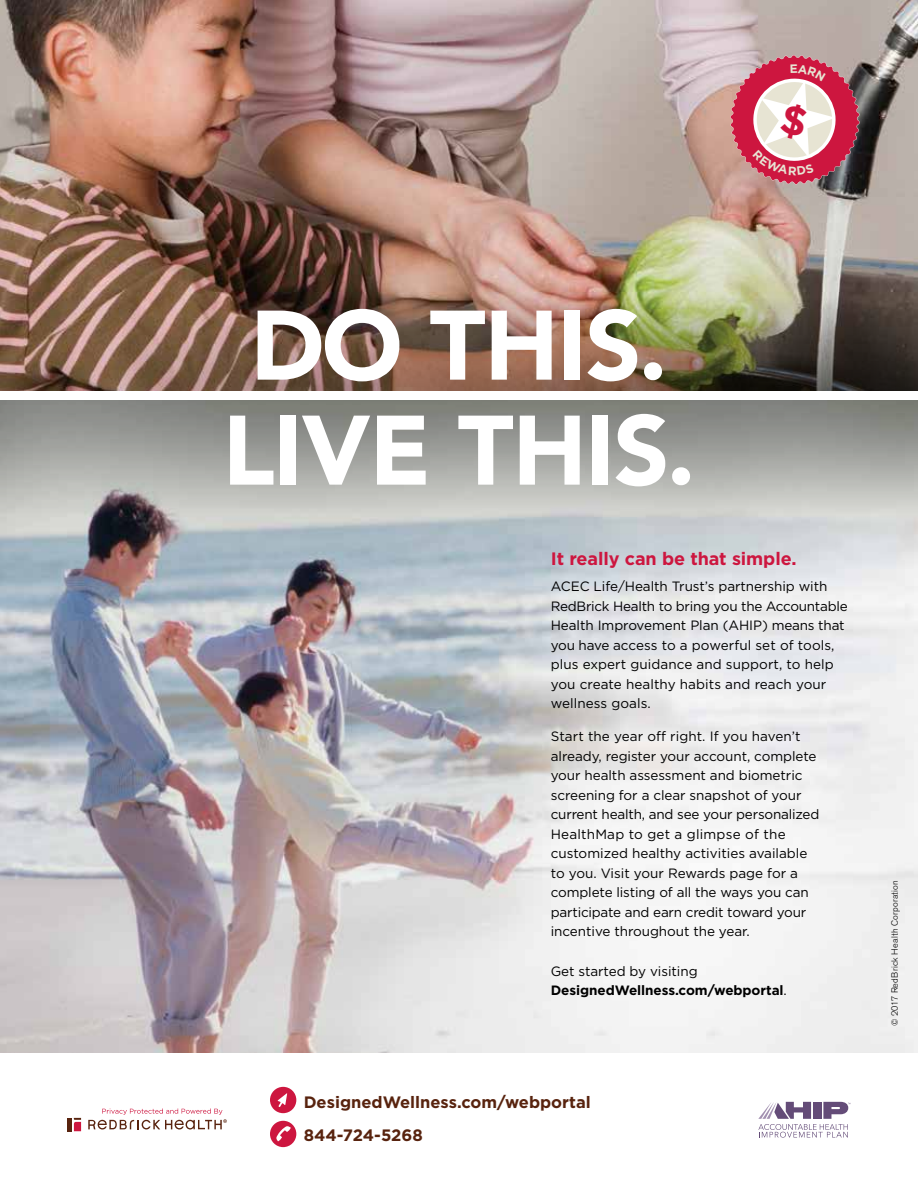
<style>
.page{position:relative;width:918px;height:1188px;background:#fff}
.page>*{position:absolute;margin:0;border:0;box-sizing:border-box;transform-origin:0 0}
.t1{font:900 97.5px/105px "Avenir";letter-spacing:-.01em;color:#fff}
.t2{font:700 18px "Gotham";letter-spacing:-.005em;color:#cd163f}
.t3{font:700 16.5px/32.7px "Gotham";color:#58230e}
.t4{font:13.5px/19.5px "Gotham";letter-spacing:-.005em;color:#000}
.t5{font:700 13.5px/19.5px "Gotham";letter-spacing:-.005em;color:#000}
.t6{font:300 9px "Akzidenz Grotesk BE";letter-spacing:.025em;color:#000}
.s1{font-weight:400}
</style>
<div class="page">
<img style="left:0;top:0;width:918px;height:263px">
<img style="left:0;top:535px;width:918px;height:518px">
<img style="left:0;top:263px;width:918px;height:128px">
<svg style="left:0;top:400px;width:918px;height:135px;background:#a6a8a5"></svg>
<div style="left:270px;top:1087px;width:26px;height:26px;background:#cd163f;border-radius:50%"></div>
<svg style="left:278px;top:1093px;width:9px;height:14px"></svg>
<div style="left:270px;top:1121px;width:26px;height:26px;background:#cd163f;border-radius:50%"></div>
<svg style="left:276px;top:1126px;width:15px;height:15px"></svg>
<hr style="left:68px;top:1118px;width:4px;height:13px;background:#58230e">
<svg style="left:74px;top:1118px;width:7px;height:13px"></svg>
<svg style="left:88px;top:1109px;width:139px;height:21px"></svg>
<svg style="left:758px;top:1102px;width:92px;height:36px"></svg>
<svg style="left:730px;top:55px;width:130px;height:130px"></svg>
<h1 class="t1" style="left:222px;top:291px;width:475px">DO THIS.<br>LIVE THIS.</h1>
<h2 class="t2" style="left:551px;top:547px;width:247px">It really can be that simple.</h2>
<p class="t4" style="left:551px;top:576px;width:298px">ACEC Life/Health Trust’s partnership with RedBrick Health to bring you the Accountable Health Improvement Plan (AHIP) means that you have access to a powerful set of tools, plus expert guidance and support, to help you create healthy habits and reach your wellness goals.</p>
<p class="t4" style="left:551px;top:726px;width:270px">Start the year off right. If you haven’t already, register your account, complete your health assessment and biometric screening for a clear snapshot of your current health, and see your personalized HealthMap to get a glimpse of the customized healthy activities available to you. Visit your Rewards page for a complete listing of all the ways you can participate and earn credit toward your incentive throughout the year.</p>
<p class="t5" style="left:551px;top:961px;width:238px"><span class="s1">Get started by visiting<br></span>DesignedWellness.com/webportal<span class="s1">.</span></p>
<p class="t3" style="left:304px;top:1086px;width:289px">DesignedWellness.com/webportal<br>844-724-5268</p>
<p class="t6" style="left:890px;top:1026px;width:147px;rotate:-90deg">© 2017 RedBrick Health Corporation</p>
</div>
